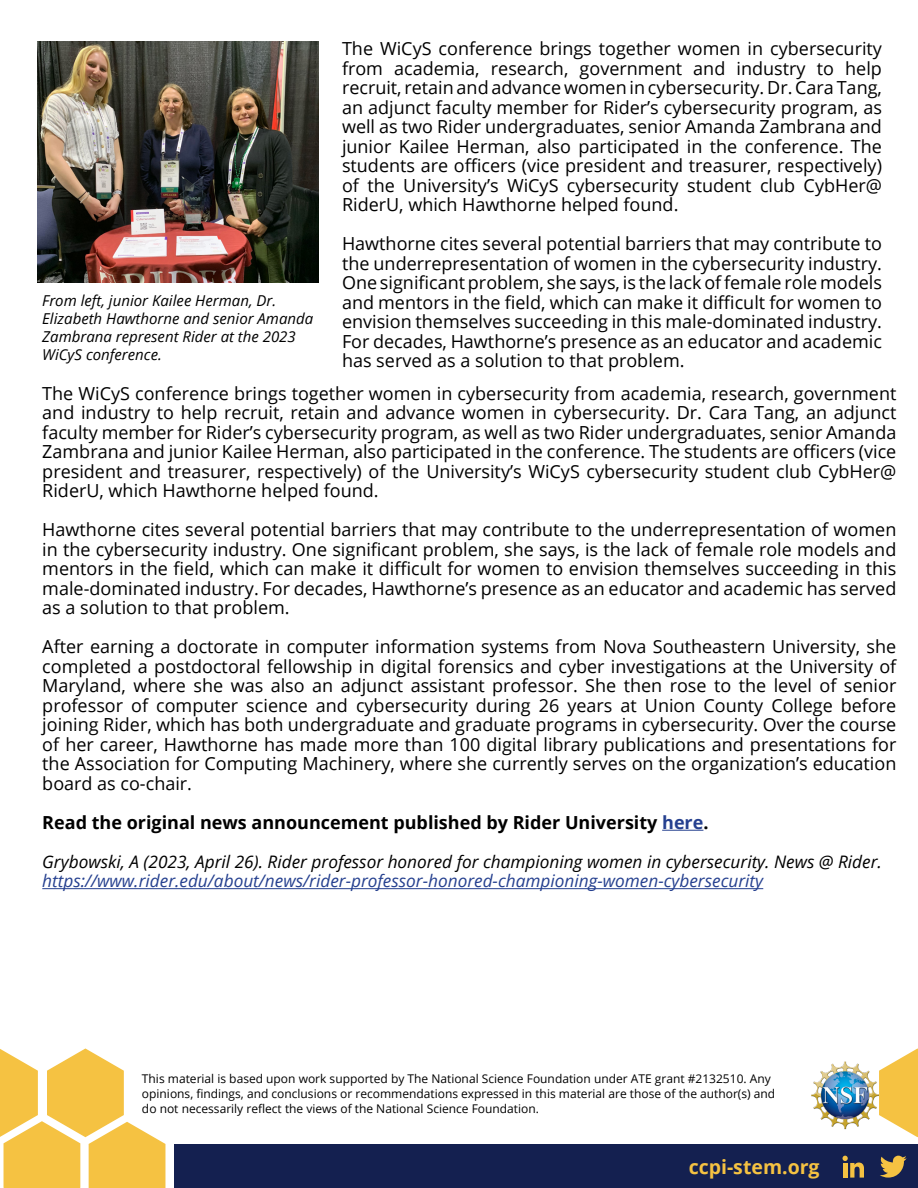
<style>
.page{position:relative;width:918px;height:1188px;background:#fff}
.page>*{position:absolute;margin:0;border:0;box-sizing:border-box;transform-origin:0 0}
.t1{font:700 19.5px "Open Sans";color:#f5c242}
.t2{font:18px/19.5px "Open Sans";color:#000;text-align:justify}
.t3{font:700 18px "Open Sans";color:#000}
.t4{font:italic 17.25px "Open Sans";color:#000}
.t5{font:italic 17.25px "Open Sans";color:#25408f}
.t6{font:italic 15px/18px "Open Sans";color:#000}
.t7{font:12px/15px "Open Sans";color:#000}
.s1{color:#25408f}
</style>
<div class="page">
<svg style="left:0;top:1048px;width:165px;height:140px"></svg>
<div style="left:174px;top:1145px;width:744px;height:43px;background:#142050"></div>
<img style="left:811px;top:1061px;width:68px;height:68px">
<svg style="left:880px;top:1156px;width:27px;height:22px"></svg>
<svg style="left:843px;top:1156px;width:21px;height:22px"></svg>
<svg style="left:879px;top:1049px;width:39px;height:88px"></svg>
<hr style="left:662px;top:830px;width:41px;height:1px;background:#25408f">
<hr style="left:42px;top:888px;width:721px;height:1px;background:#25408f">
<img style="left:38px;top:41px;width:281px;height:242px">
<p class="t6" style="left:42px;top:291px;width:272px">From left, junior Kailee Herman, Dr.<br>Elizabeth Hawthorne and senior Amanda<br>Zambrana represent Rider at the 2023<br>WiCyS conference.</p>
<p class="t2" style="left:342px;top:38px;width:542px">The WiCyS conference brings together women in cybersecurity from academia, research, government and industry to help recruit, retain and advance women in cybersecurity. Dr. Cara Tang, an adjunct faculty member for Rider’s cybersecurity program, as well as two Rider undergraduates, senior Amanda Zambrana and junior Kailee Herman, also participated in the conference. The students are officers (vice president and treasurer, respectively) of the University’s WiCyS cybersecurity student club CybHer@ RiderU, which Hawthorne helped found.</p>
<p class="t2" style="left:342px;top:233px;width:542px">Hawthorne cites several potential barriers that may contribute to the underrepresentation of women in the cybersecurity industry.<br>One significant problem, she says, is the lack of female role models and mentors in the field, which can make it difficult for women to envision themselves succeeding in this male-dominated industry.<br>For decades, Hawthorne’s presence as an educator and academic has served as a solution to that problem.</p>
<p class="t2" style="left:42px;top:383px;width:856px">The WiCyS conference brings together women in cybersecurity from academia, research, government and industry to help recruit, retain and advance women in cybersecurity. Dr. Cara Tang, an adjunct faculty member for Rider’s cybersecurity program, as well as two Rider undergraduates, senior Amanda Zambrana and junior Kailee Herman, also participated in the conference. The students are officers (vice president and treasurer, respectively) of the University’s WiCyS cybersecurity student club CybHer@ RiderU, which Hawthorne helped found.</p>
<p class="t2" style="left:42px;top:520px;width:856px">Hawthorne cites several potential barriers that may contribute to the underrepresentation of women in the cybersecurity industry. One significant problem, she says, is the lack of female role models and mentors in the field, which can make it difficult for women to envision themselves succeeding in this male-dominated industry. For decades, Hawthorne’s presence as an educator and academic has served as a solution to that problem.</p>
<p class="t2" style="left:42px;top:637px;width:856px">After earning a doctorate in computer information systems from Nova Southeastern University, she completed a postdoctoral fellowship in digital forensics and cyber investigations at the University of Maryland, where she was also an adjunct assistant professor. She then rose to the level of senior professor of computer science and cybersecurity during 26 years at Union County College before joining Rider, which has both undergraduate and graduate programs in cybersecurity. Over the course of her career, Hawthorne has made more than 100 digital library publications and presentations for the Association for Computing Machinery, where she currently serves on the organization’s education board as co-chair.</p>
<p class="t3" style="left:42px;top:810px;width:668px">Read the original news announcement published by Rider University <span class="s1">here</span>.</p>
<p class="t4" style="left:42px;top:850px;width:841px">Grybowski, A (2023, April 26). Rider professor honored for championing women in cybersecurity. News @ Rider.</p>
<p class="t5" style="left:42px;top:869px;width:722px">https://www.rider.edu/about/news/rider-professor-honored-championing-women-cybersecurity</p>
<p class="t7" style="left:142px;top:1071px;width:635px">This material is based upon work supported by The National Science Foundation under ATE grant #2132510. Any opinions, findings, and conclusions or recommendations expressed in this material are those of the author(s) and do not necessarily reflect the views of the National Science Foundation.</p>
<p class="t1" style="left:689px;top:1153px;width:132px">ccpi-stem.org</p>
</div>
